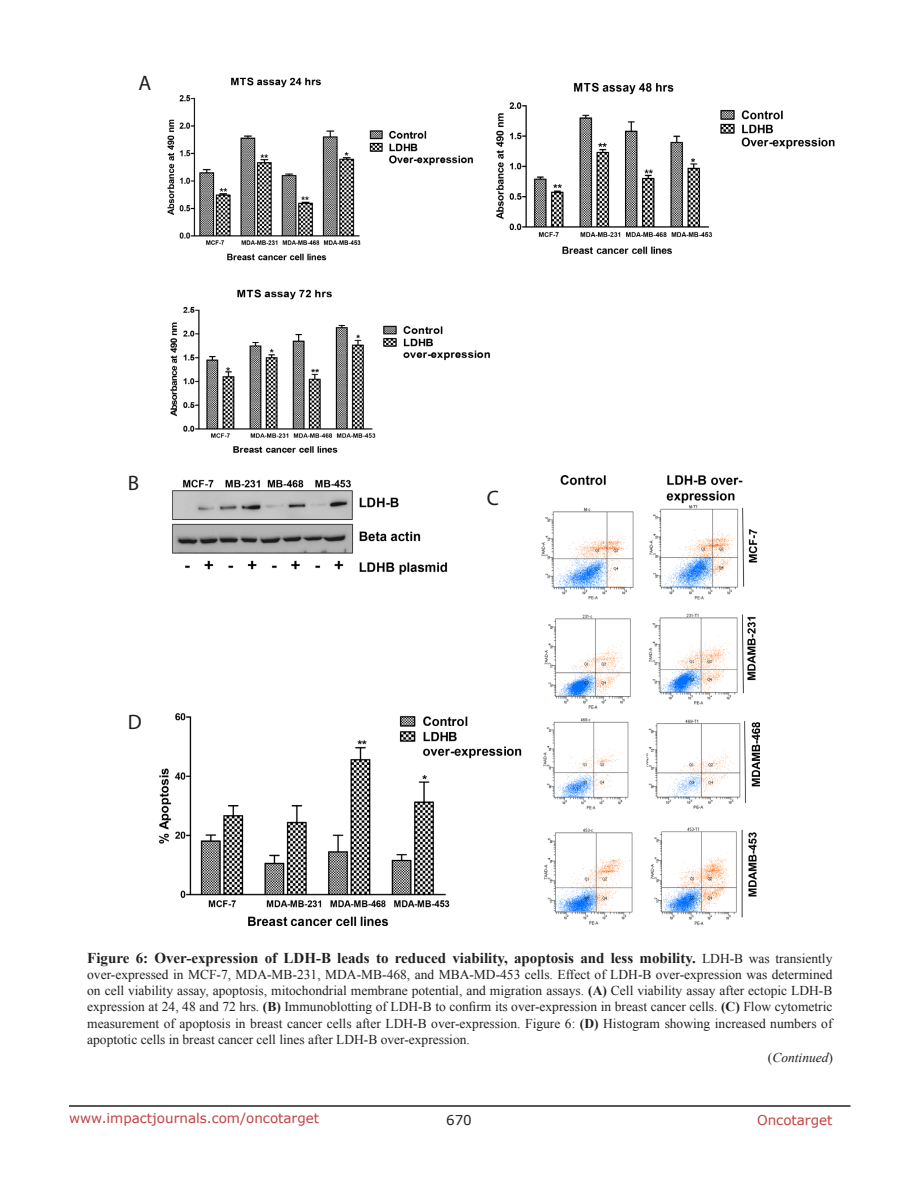
<style>
.page{position:relative;width:918px;height:1188px;background:#fff}
.page>*{position:absolute;margin:0;border:0;box-sizing:border-box;transform-origin:0 0}
.Body_UL2{font:21px "Myriad Pro";color:#231f20}
.FigureText{font:700 15px "Times New Roman";color:#231f20}
.FigureText-2{font:13.5px/16.2px "Times New Roman";color:#231f20;text-align:justify}
.t1{font:13.5px "Verdana";color:#c24141}
.Body_UL2-2{font:italic 13.5px "Times New Roman";color:#231f20}
.t2{font:13.5px "Verdana";color:#231f20}
.s1{font-weight:400;font-size:13.5px}
.s2{font-weight:700}
.s3{font-style:normal}
</style>
<div class="page">
<hr style="left:69px;top:1105px;width:781px;height:2px;background:#231f20">
<img style="left:167px;top:77px;width:668px;height:376px">
<img style="left:160px;top:476px;width:600px;height:449px">
<p class="Body_UL2" style="left:138px;top:70px;width:14px">A</p>
<p class="Body_UL2" style="left:128px;top:470px;width:13px">B</p>
<p class="Body_UL2" style="left:128px;top:710px;width:15px">D</p>
<p class="Body_UL2" style="left:487px;top:485px;width:14px">C</p>
<p class="FigureText" style="left:87px;top:947px;width:747px">Figure 6: Over-expression of LDH-B leads to reduced viability, apoptosis and less mobility. <span class="s1">LDH-B was transiently</span></p>
<p class="FigureText-2" style="left:87px;top:966px;width:747px">over-expressed in MCF-7, MDA-MB-231, MDA-MB-468, and MBA-MD-453 cells. Effect of LDH-B over-expression was determined on cell viability assay, apoptosis, mitochondrial membrane potential, and migration assays. <span class="s2">(A)</span> Cell viability assay after ectopic LDH-B expression at 24, 48 and 72 hrs. <span class="s2">(B)</span> Immunoblotting of LDH-B to confirm its over-expression in breast cancer cells. <span class="s2">(C)</span> Flow cytometric measurement of apoptosis in breast cancer cells after LDH-B over-expression. Figure 6: <span class="s2">(D)</span> Histogram showing increased numbers of apoptotic cells in breast cancer cell lines after LDH-B over-expression.</p>
<p class="Body_UL2-2" style="left:768px;top:1048px;width:67px"><span class="s3">(</span>Continued<span class="s3">)</span></p>
<p class="t1" style="left:69px;top:1109px;width:252px">www.impactjournals.com/oncotarget</p>
<p class="t2" style="left:446px;top:1111px;width:27px">670</p>
<p class="t1" style="left:757px;top:1111px;width:77px">Oncotarget</p>
</div>
